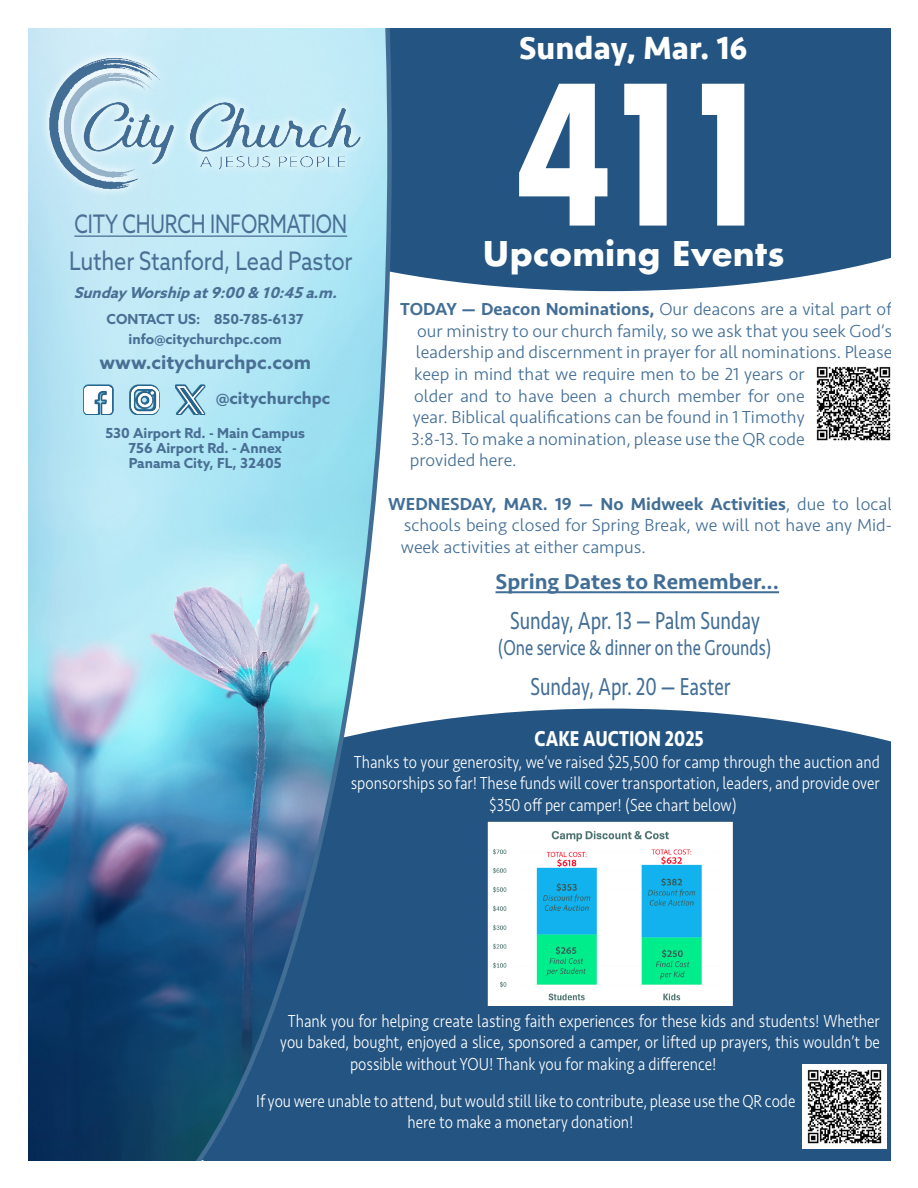
<style>
.page{position:relative;width:918px;height:1188px;background:#fff}
.page>*{position:absolute;margin:0;border:0;box-sizing:border-box;transform-origin:0 0}
.t1{font:700 188.1px "Futura";color:#fff;scale:.74 1}
.t2{font:700 33.15px "Futura";color:#fff}
.t3{font:700 33px "Seravek";color:#fff}
.t4{font:25.5px "Seravek Basic";color:#426e96;scale:.75 1}
.t5{font:25.5px "Azo Sans";letter-spacing:-.01em;color:#496f94;scale:.86 1}
.t6{font:25.5px "Azo Sans";letter-spacing:-.01em;color:#496f94;scale:.78 1}
.t7{font:700 22.35px "Seravek Basic";color:#fff;scale:.81 1}
.t8{font:22.2px "Seravek Basic";color:#426e96;scale:.75 1}
.t9{font:500 22.2px "Seravek Basic";color:#426e96}
.t10{font:700 19.05px "Azo Sans";color:#496f94}
.t11{font:300 18px/21.6px "Seravek Basic";color:#fff;text-align:center;scale:.85 1}
.t12{font:300 18px/21.6px "Seravek Basic";color:#426e96;text-align:justify}
.t13{font:700 16.65px "Azo Sans";color:#496f94}
.t14{font:italic 700 15.15px "Azo Sans";color:#496f94}
.t15{font:700 13.8px "Azo Sans";color:#496f94}
.s1{font-weight:500}
</style>
<div class="page">
<div style="left:392px;top:709px;width:499px;height:452px;background:#235482"></div>
<hr style="left:496px;top:591px;width:283px;height:2px;background:#426e96">
<div style="left:392px;top:28px;width:499px;height:263px;background:#235482"></div>
<img style="left:28px;top:28px;width:364px;height:1133px">
<img style="left:816px;top:366px;width:75px;height:75px">
<img style="left:35px;top:45px;width:346px;height:156px">
<hr style="left:74px;top:236px;width:273px;height:1px;background:#496f94">
<svg style="left:83px;top:385px;width:31px;height:30px"></svg>
<img style="left:85px;top:386px;width:27px;height:27px">
<svg style="left:129px;top:385px;width:31px;height:30px"></svg>
<img style="left:131px;top:386px;width:27px;height:27px">
<svg style="left:175px;top:385px;width:31px;height:30px"></svg>
<img style="left:176px;top:386px;width:29px;height:27px">
<img style="left:802px;top:1065px;width:84px;height:84px">
<img style="left:488px;top:822px;width:245px;height:183px">
<p class="t6" style="left:74px;top:207px;width:351px">CITY CHURCH INFORMATION</p>
<p class="t5" style="left:69px;top:244px;width:331px">Luther Stanford, Lead Pastor</p>
<p class="t3" style="left:519px;top:22px;width:230px">Sunday, Mar. 16</p>
<p class="t1" style="left:517px;top:19px;width:350px">411</p>
<p class="t2" style="left:482px;top:230px;width:303px">Upcoming Events</p>
<p class="t14" style="left:74px;top:282px;width:270px">SundayWorshipat9:00&amp; 10:45a.m.</p>
<p class="t15" style="left:107px;top:310px;width:199px">CONTACT US: 850-785-6137</p>
<p class="t15" style="left:129px;top:330px;width:155px">info@citychurchpc.com</p>
<p class="t10" style="left:99px;top:350px;width:213px">www.citychurchpc.com</p>
<p class="t13" style="left:216px;top:387px;width:116px">@citychurchpc</p>
<p class="t15" style="left:105px;top:424px;width:201px">530 Airport Rd. - Main Campus</p>
<p class="t15" style="left:128px;top:439px;width:155px">756 Airport Rd. - Annex</p>
<p class="t15" style="left:129px;top:454px;width:155px">Panama City, FL, 32405</p>
<p class="t12" style="left:400px;top:298px;width:493px"><span class="s1">TODAY — Deacon Nominations,</span> Our deacons are a vital part of</p>
<p class="t12" style="left:417px;top:320px;width:476px">our ministry to our church family, so we ask that you seek God’s</p>
<p class="t12" style="left:416px;top:341px;width:478px">leadership and discernment in prayer for all nominations. Please</p>
<p class="t12" style="left:414px;top:363px;width:392px">keep in mind that we require men to be 21 years or</p>
<p class="t12" style="left:414px;top:385px;width:392px">older and to have been a church member for one</p>
<p class="t12" style="left:413px;top:406px;width:393px">year. Biblical qualifications can be found in 1 Timothy</p>
<p class="t12" style="left:411px;top:428px;width:395px">3:8-13. To make a nomination, please use the QR code</p>
<p class="t12" style="left:410px;top:449px;width:108px">provided here.</p>
<p class="t12" style="left:401px;top:493px;width:493px;text-indent:-12px"><span class="s1">WEDNESDAY, MAR. 19 — No Midweek Activities</span>, due to local schools being closed for Spring Break, we will not have any Mid&shy;week activities at either campus.</p>
<p class="t9" style="left:496px;top:568px;width:285px">Spring Dates to Remember...</p>
<p class="t4" style="left:510px;top:605px;width:335px">Sunday, Apr. 13 — Palm Sunday</p>
<p class="t8" style="left:498px;top:634px;width:366px">(One service &amp; dinner on the Grounds)</p>
<p class="t4" style="left:530px;top:671px;width:268px">Sunday, Apr. 20 — Easter</p>
<p class="t7" style="left:534px;top:725px;width:211px">CAKE AUCTION 2025</p>
<p class="t11" style="left:351px;top:751px;width:624px">Thanks to your generosity, we’ve raised $25,500 for camp through the auction and sponsorships so far! These funds will cover transportation, leaders, and provide over $350 off per camper! (See chart below)</p>
<p class="t11" style="left:288px;top:1010px;width:698px">Thank you for helping create lasting faith experiences for these kids and students! Whether</p>
<p class="t11" style="left:280px;top:1031px;width:707px">you baked, bought, enjoyed a slice, sponsored a camper, or lifted up prayers, this wouldn’t be</p>
<p class="t11" style="left:350px;top:1053px;width:433px">possible without YOU! Thank you for making a difference!</p>
<p class="t11" style="left:256px;top:1090px;width:636px">If you were unable to attend, but would still like to contribute, please use the QR code here to make a monetary donation!</p>
</div>
